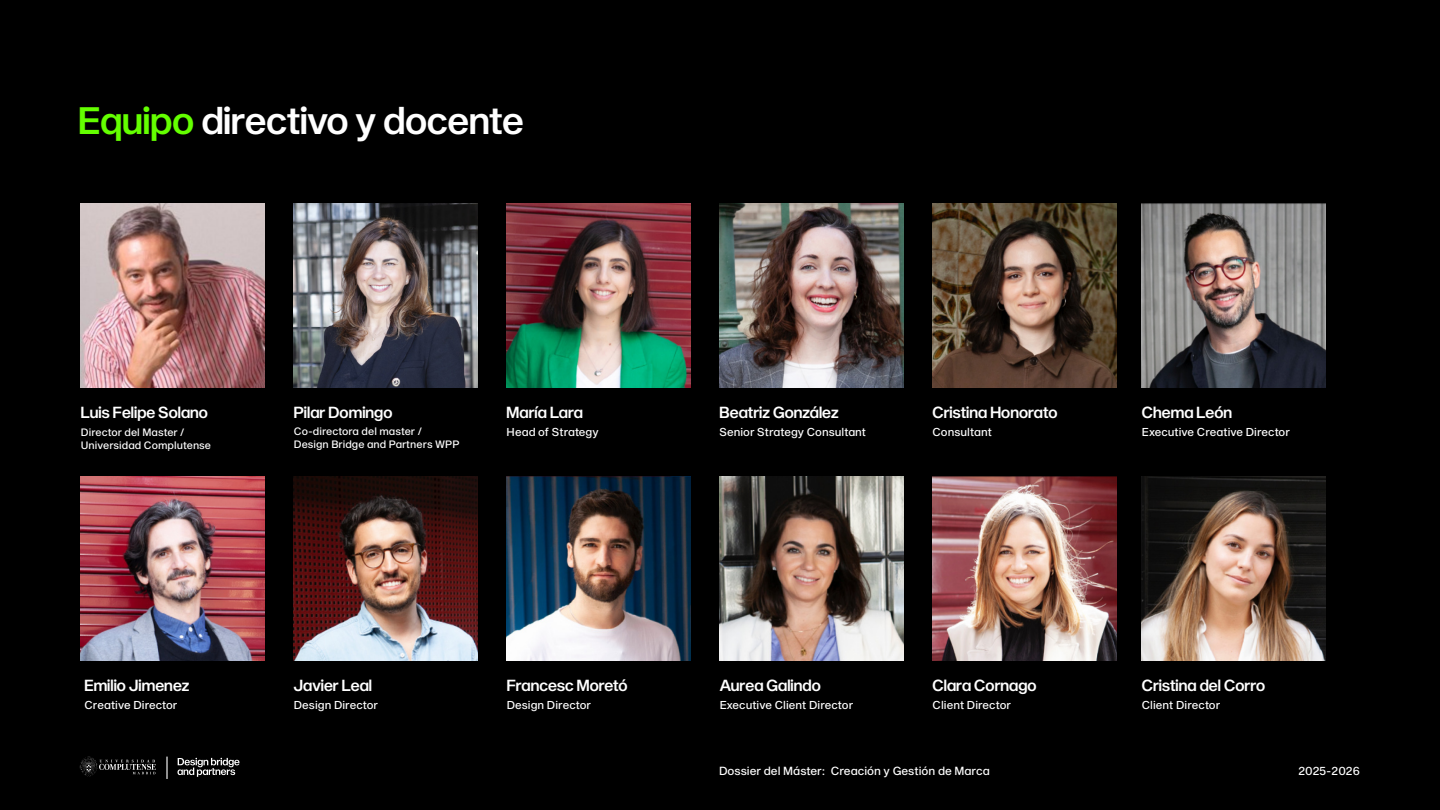
<style>
.page{position:relative;width:1440px;height:810px;background:#000}
.page>*{position:absolute;margin:0;border:0;box-sizing:border-box;transform-origin:0 0}
.t1{font:37.5px "Sequel Sansfor Design Hdline";letter-spacing:.005em;color:#fff}
.t2{font:15.75px "Sequel Sansfor Design Hdline";letter-spacing:.005em;color:#fff}
.t3{font:11.55px "Sequel Sansfor Design";color:#fff}
.t4{font:11.25px "Sequel Sansfor Design";letter-spacing:.005em;color:#fff}
.t5{font:10.5px/12.6px "Sequel Sansfor Design";letter-spacing:.005em;color:#fff}
.s1{color:#64ff00}
</style>
<div class="page">
<img style="left:507px;top:203px;width:184px;height:184px">
<img style="left:720px;top:203px;width:184px;height:184px">
<img style="left:933px;top:203px;width:184px;height:184px">
<img style="left:1142px;top:203px;width:184px;height:184px">
<img style="left:81px;top:476px;width:184px;height:184px">
<img style="left:294px;top:476px;width:184px;height:184px">
<img style="left:294px;top:203px;width:184px;height:184px">
<img style="left:507px;top:476px;width:184px;height:184px">
<img style="left:720px;top:476px;width:184px;height:184px">
<img style="left:933px;top:476px;width:184px;height:184px">
<img style="left:1142px;top:476px;width:184px;height:184px">
<svg style="left:177px;top:758px;width:63px;height:19px"></svg>
<svg style="left:80px;top:756px;width:76px;height:21px"></svg>
<hr style="left:166px;top:757px;width:2px;height:22px;background:#fff">
<img style="left:81px;top:203px;width:184px;height:184px">
<h1 class="t1" style="left:79px;top:99px;width:446px"><span class="s1">Equipo</span> directivo y docente</h1>
<h2 class="t2" style="left:81px;top:403px;width:129px">Luis Felipe Solano</h2>
<p class="t5" style="left:81px;top:426px;width:132px">Director del Master /<br>Universidad Complutense</p>
<h2 class="t2" style="left:294px;top:403px;width:100px">Pilar Domingo</h2>
<p class="t5" style="left:294px;top:425px;width:167px">Co-directora del master /<br>Design Bridge and Partners WPP</p>
<h2 class="t2" style="left:507px;top:403px;width:78px">María Lara</h2>
<p class="t4" style="left:507px;top:424px;width:94px">Head of Strategy</p>
<h2 class="t2" style="left:85px;top:677px;width:106px">Emilio Jimenez</h2>
<p class="t4" style="left:85px;top:697px;width:94px">Creative Director</p>
<h2 class="t2" style="left:294px;top:676px;width:80px">Javier Leal</h2>
<p class="t4" style="left:294px;top:697px;width:86px">Design Director</p>
<h2 class="t2" style="left:507px;top:676px;width:122px">Francesc Moretó</h2>
<p class="t4" style="left:507px;top:697px;width:86px">Design Director</p>
<h2 class="t2" style="left:720px;top:403px;width:120px">Beatriz González</h2>
<p class="t4" style="left:720px;top:424px;width:148px">Senior Strategy Consultant</p>
<h2 class="t2" style="left:933px;top:403px;width:126px">Cristina Honorato</h2>
<p class="t4" style="left:933px;top:424px;width:61px">Consultant</p>
<h2 class="t2" style="left:1142px;top:403px;width:92px">Chema León</h2>
<p class="t4" style="left:1142px;top:424px;width:150px">Executive Creative Director</p>
<h2 class="t2" style="left:720px;top:676px;width:103px">Aurea Galindo</h2>
<p class="t4" style="left:720px;top:697px;width:135px">Executive Client Director</p>
<h2 class="t2" style="left:933px;top:676px;width:105px">Clara Cornago</h2>
<p class="t4" style="left:933px;top:697px;width:80px">Client Director</p>
<h2 class="t2" style="left:1142px;top:676px;width:125px">Cristina del Corro</h2>
<p class="t4" style="left:1142px;top:697px;width:80px">Client Director</p>
<p class="t3" style="left:719px;top:763px;width:272px">Dossier del Máster: Creación y Gestión de Marca</p>
<p class="t3" style="left:1298px;top:763px;width:63px">2025-2026</p>
</div>
